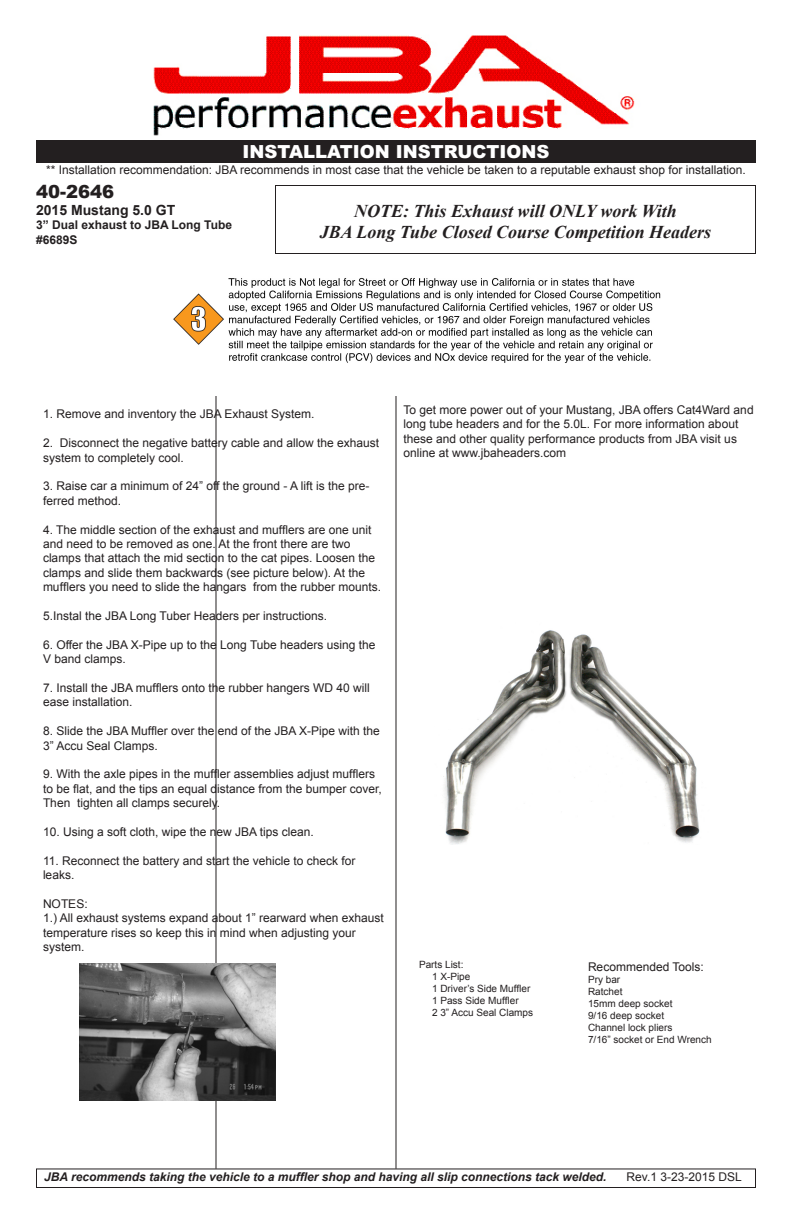
<style>
.page{position:relative;width:792px;height:1224px;background:#fff}
.page>*{position:absolute;margin:0;border:0;box-sizing:border-box;transform-origin:0 0}
.t1{font:italic 700 18px "Times New Roman";color:#231f20}
.t2{font:900 18px "Arial";color:#fff}
.t3{font:900 18px "Arial";color:#231f20}
.t4{font:700 14px "Arial";color:#231f20}
.t5{font:12px/14.4px "Arial";color:#231f20}
.t6{font:italic 700 12px "Arial";color:#231f20}
.t7{font:700 12px/14.4px "Arial";color:#231f20}
.t8{font:10px "Arial";color:#231f20}
</style>
<div class="page">
<div style="left:36px;top:140px;width:720px;height:23px;background:#231f20"></div>
<div style="left:36px;top:1168px;width:720px;height:20px;border:1px solid #231f20"></div>
<hr style="left:215px;top:396px;width:1px;height:773px;background:#231f20">
<hr style="left:395px;top:396px;width:1px;height:773px;background:#231f20">
<img style="left:79px;top:963px;width:197px;height:137px">
<img style="left:443px;top:630px;width:257px;height:214px">
<img style="left:153px;top:35px;width:482px;height:101px">
<div style="left:275px;top:185px;width:481px;height:69px;border:1px solid #231f20"></div>
<img style="left:173px;top:277px;width:488px;height:86px">
<p class="t2" style="left:242px;top:139px;width:309px">INSTALLATION INSTRUCTIONS</p>
<p class="t5" style="left:46px;top:163px;width:701px">** Installation recommendation: JBA recommends in most case that the vehicle be taken to a reputable exhaust shop for installation.</p>
<p class="t3" style="left:36px;top:179px;width:80px">40-2646</p>
<p class="t4" style="left:36px;top:200px;width:141px">2015 Mustang 5.0 GT</p>
<p class="t7" style="left:36px;top:218px;width:198px">3” Dual exhaust to JBA Long Tube #6689S</p>
<p class="t1" style="left:354px;top:198px;width:324px">NOTE: This Exhaust will ONLY work With</p>
<p class="t1" style="left:320px;top:220px;width:393px">JBA Long Tube Closed Course Competition Headers</p>
<p class="t5" style="left:43px;top:407px;width:273px">1. Remove and inventory the JBA Exhaust System.</p>
<p class="t5" style="left:43px;top:436px;width:338px">2. Disconnect the negative battery cable and allow the exhaust system to completely cool.</p>
<p class="t5" style="left:43px;top:479px;width:328px">3. Raise car a minimum of 24” off the ground - A lift is the pre&shy;ferred method.</p>
<p class="t5" style="left:43px;top:522px;width:340px">4. The middle section of the exhaust and mufflers are one unit and need to be removed as one. At the front there are two clamps that attach the mid section to the cat pipes. Loosen the clamps and slide them backwards (see picture below). At the mufflers you need to slide the hangars from the rubber mounts.</p>
<p class="t5" style="left:43px;top:609px;width:286px">5.Instal the JBA Long Tuber Headers per instructions.</p>
<p class="t5" style="left:43px;top:637px;width:334px">6. Offer the JBA X-Pipe up to the Long Tube headers using the<br>V band clamps.</p>
<p class="t5" style="left:43px;top:681px;width:328px">7. Install the JBA mufflers onto the rubber hangers WD 40 will ease installation.</p>
<p class="t5" style="left:43px;top:724px;width:338px">8. Slide the JBA Muffler over the end of the JBA X-Pipe with the<br>3” Accu Seal Clamps.</p>
<p class="t5" style="left:43px;top:767px;width:340px">9. With the axle pipes in the muffler assemblies adjust mufflers to be flat, and the tips an equal distance from the bumper cover,<br>Then tighten all clamps securely.</p>
<p class="t5" style="left:43px;top:825px;width:272px">10. Using a soft cloth, wipe the new JBA tips clean.</p>
<p class="t5" style="left:43px;top:853px;width:314px">11. Reconnect the battery and start the vehicle to check for leaks.</p>
<p class="t5" style="left:43px;top:897px;width:46px">NOTES:</p>
<p class="t5" style="left:43px;top:911px;width:342px">1.) All exhaust systems expand about 1” rearward when exhaust temperature rises so keep this in mind when adjusting your system.</p>
<p class="t5" style="left:404px;top:402px;width:352px">To get more power out of your Mustang, JBA offers Cat4Ward and long tube headers and for the 5.0L. For more information about these and other quality performance products from JBA visit us online at www.jbaheaders.com</p>
<p class="t8" style="left:419px;top:958px;width:46px">Parts List:</p>
<p class="t8" style="left:432px;top:970px;width:40px">1 X-Pipe</p>
<p class="t8" style="left:432px;top:982px;width:100px">1 Driver’s Side Muffler</p>
<p class="t8" style="left:432px;top:994px;width:88px">1 Pass Side Muffler</p>
<p class="t8" style="left:432px;top:1006px;width:103px">2 3” Accu Seal Clamps</p>
<p class="t5" style="left:588px;top:959px;width:117px">Recommended Tools:</p>
<p class="t8" style="left:588px;top:972px;width:34px">Pry bar</p>
<p class="t8" style="left:588px;top:984px;width:36px">Ratchet</p>
<p class="t8" style="left:588px;top:996px;width:86px">15mm deep socket</p>
<p class="t8" style="left:588px;top:1008px;width:78px">9/16 deep socket</p>
<p class="t8" style="left:588px;top:1020px;width:86px">Channel lock pliers</p>
<p class="t8" style="left:588px;top:1032px;width:125px">7/16” socket or End Wrench</p>
<p class="t6" style="left:44px;top:1169px;width:564px">JBA recommends taking the vehicle to a muffler shop and having all slip connections tack welded.</p>
<p class="t5" style="left:627px;top:1170px;width:117px">Rev.1 3-23-2015 DSL</p>
</div>
